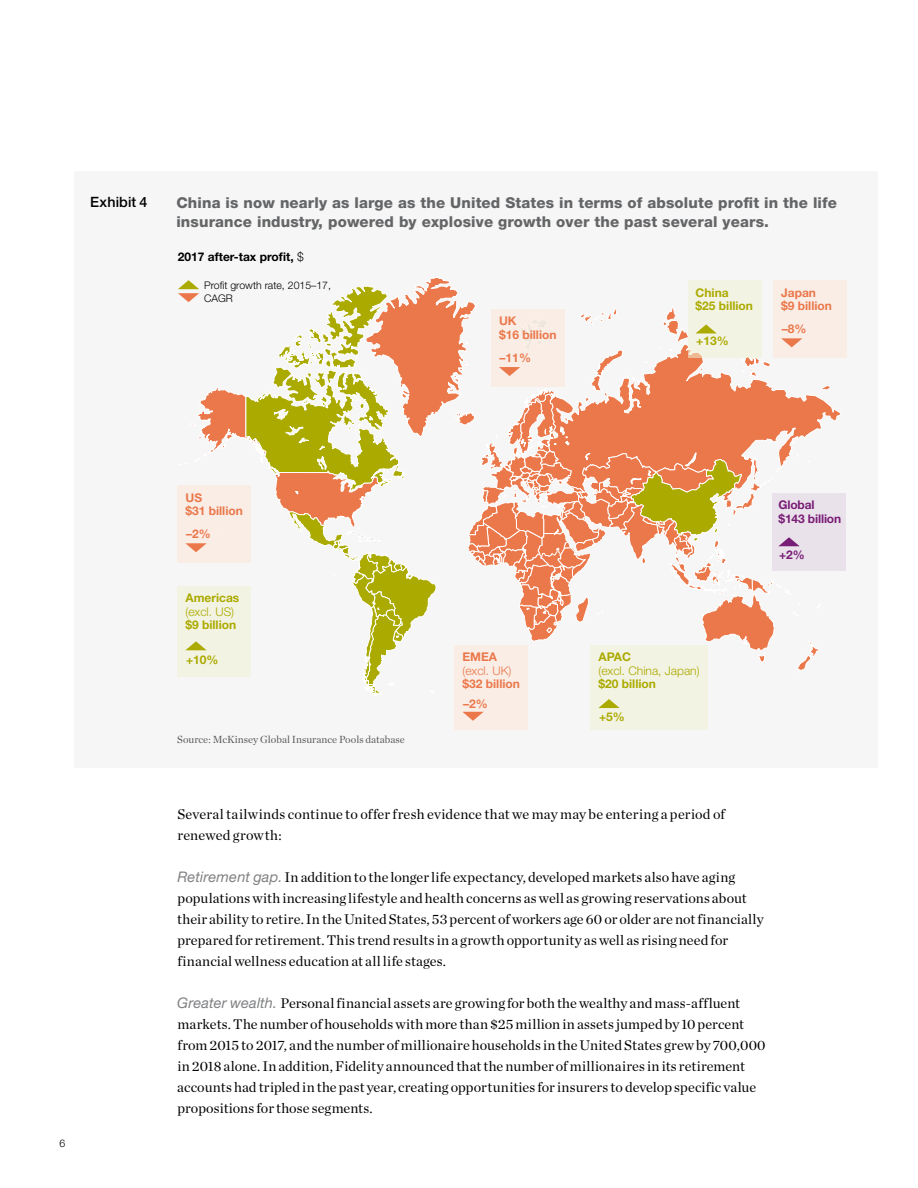
<style>
.page{position:relative;width:918px;height:1188px;background:#fff}
.page>*{position:absolute;margin:0;border:0;box-sizing:border-box;transform-origin:0 0}
.t1{font:800 15px/19.5px "Helvetica Neue LT Std";letter-spacing:.01em;color:#646567}
.t2{font:14.25px/21px "Chronicle Deck";letter-spacing:.01em;color:#000}
.t3{font:500 14.25px "Helvetica Neue LT Std";letter-spacing:.01em;color:#000}
.t4{font:700 12px/13.5px "Helvetica Neue LT Std";color:#eb784b}
.t5{font:700 12px/13.5px "Helvetica Neue LT Std";color:#abaa00}
.t6{font:300 12px "Helvetica Neue LT Std";color:#abaa00}
.t7{font:700 12px "Helvetica Neue LT Std";color:#000}
.t8{font:700 12px/13.5px "Helvetica Neue LT Std";letter-spacing:-.01em;color:#791e76}
.t9{font:300 12px "Helvetica Neue LT Std";color:#eb784b}
.t10{font:10.5px "Chronicle Deck";color:#58585a}
.t11{font:300 10.5px/13.5px "Helvetica Neue LT Std";color:#000}
.s1{font-weight:300}
.s2{font-family:"Helvetica Neue LT Std";font-style:italic;font-size:14.7px;color:#808183}
</style>
<div class="page">
<div style="left:75px;top:171px;width:803px;height:597px;background:#f6f6f6"></div>
<div style="left:774px;top:281px;width:73px;height:77px;background:#f9ede6"></div>
<div style="left:455px;top:645px;width:73px;height:84px;background:#f9ede6"></div>
<div style="left:591px;top:645px;width:117px;height:84px;background:#f3f3e3"></div>
<div style="left:772px;top:493px;width:73px;height:77px;background:#eae2eb"></div>
<svg style="left:177px;top:278px;width:647px;height:443px"></svg>
<p class="t3" style="left:90px;top:194px;width:59px">Exhibit 4</p>
<p class="t1" style="left:176px;top:192px;width:662px">China is now nearly as large as the United States in terms of absolute profit in the life insurance industry, powered by explosive growth over the past several years.</p>
<p class="t7" style="left:178px;top:250px;width:127px">2017 after-tax profit, <span class="s1">$</span></p>
<p class="t11" style="left:204px;top:278px;width:128px">Profit growth rate, 2015–17,<br>CAGR</p>
<p class="t4" style="left:499px;top:314px;width:59px">UK<br>$16 billion</p>
<p class="t4" style="left:500px;top:351px;width:33px">–11%</p>
<p class="t5" style="left:696px;top:285px;width:59px">China<br>$25 billion</p>
<p class="t5" style="left:696px;top:334px;width:34px">+13%</p>
<p class="t4" style="left:781px;top:285px;width:52px">Japan $9 billion</p>
<p class="t4" style="left:782px;top:322px;width:26px">–8%</p>
<p class="t11" style="left:60px;top:1136px;width:7px">6</p>
<p class="t4" style="left:185px;top:490px;width:59px">US<br>$31 billion</p>
<p class="t4" style="left:186px;top:527px;width:26px">–2%</p>
<p class="t5" style="left:185px;top:591px;width:55px">Americas</p>
<p class="t6" style="left:185px;top:604px;width:50px">(excl. US)</p>
<p class="t5" style="left:185px;top:618px;width:52px">$9 billion</p>
<p class="t5" style="left:186px;top:653px;width:34px">+10%</p>
<p class="t10" style="left:177px;top:731px;width:229px">Source: McKinsey Global Insurance Pools database</p>
<p class="t4" style="left:462px;top:650px;width:36px">EMEA</p>
<p class="t9" style="left:462px;top:663px;width:50px">(excl. UK)</p>
<p class="t4" style="left:462px;top:674px;width:59px;line-height:19.8px">$32 billion –2%</p>
<p class="t5" style="left:598px;top:650px;width:34px">APAC</p>
<p class="t6" style="left:598px;top:663px;width:103px">(excl. China, Japan)</p>
<p class="t5" style="left:598px;top:677px;width:59px">$20 billion</p>
<p class="t5" style="left:599px;top:710px;width:27px">+5%</p>
<p class="t8" style="left:778px;top:498px;width:64px">Global $143 billion</p>
<p class="t8" style="left:779px;top:548px;width:27px">+2%</p>
<p class="t2" style="left:177px;top:803px;width:549px">Several tailwinds continue to offer fresh evidence that we may may be entering a period of renewed growth:</p>
<p class="t2" style="left:177px;top:866px;width:588px"><span class="s2">Retirement gap.</span> In addition to the longer life expectancy, developed markets also have aging populations with increasing lifestyle and health concerns as well as growing reservations about their ability to retire. In the United States, 53 percent of workers age 60 or older are not financially prepared for retirement. This trend results in a growth opportunity as well as rising need for financial wellness education at all life stages.</p>
<p class="t2" style="left:177px;top:992px;width:590px"><span class="s2">Greater wealth.</span> Personal financial assets are growing for both the wealthy and mass-affluent markets. The number of households with more than $25 million in assets jumped by 10 percent from 2015 to 2017, and the number of millionaire households in the United States grew by 700,000 in 2018 alone. In addition, Fidelity announced that the number of millionaires in its retirement accounts had tripled in the past year, creating opportunities for insurers to develop specific value propositions for those segments.</p>
</div>
